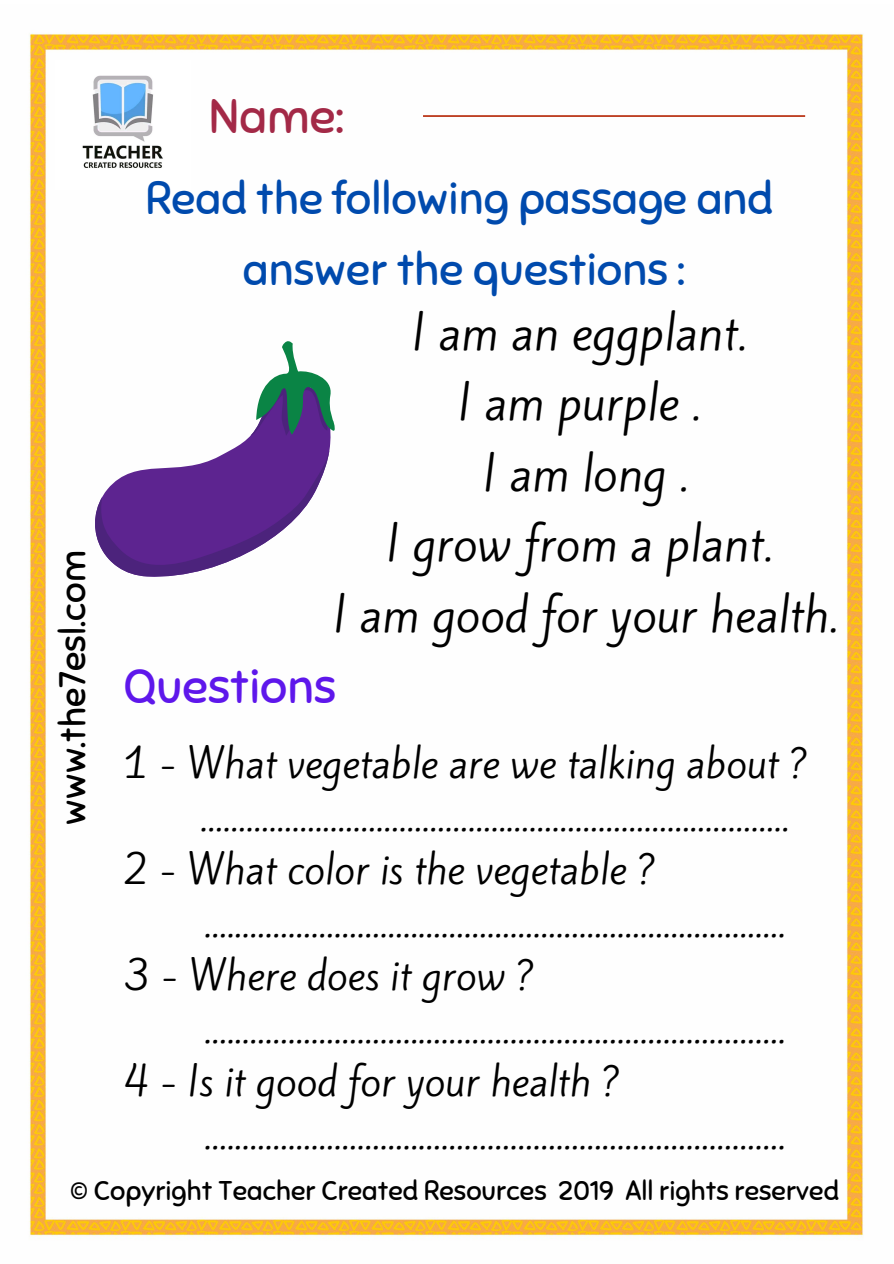
<style>
.page{position:relative;width:894px;height:1264px;background:#fff}
.page>*{position:absolute;margin:0;border:0;box-sizing:border-box;transform-origin:0 0}
.t1{font:48.45px "Sniglet";color:#a32947}
.t2{font:48px "Sniglet";color:#5e17eb}
.t3{font:45px/70.9px "Sniglet";color:#004aad;text-align:center}
.t4{font:44.85px/70.3px "Kite One";color:#000;text-align:center}
.t5{font:37.8px "Kite One";color:#000}
.t6{font:36.45px "Sniglet";color:#000}
.t7{font:27px "Sniglet";color:#000}
</style>
<div class="page">
<img style="left:29px;top:32px;width:835px;height:1205px">
<svg style="left:423px;top:115px;width:381px;height:2px"></svg>
<img style="left:55px;top:60px;width:136px;height:130px">
<svg style="left:95px;top:341px;width:239px;height:235px"></svg>
<p class="t6" style="left:51px;top:824px;width:276px;rotate:-90deg">www.the7esl.com</p>
<p class="t1" style="left:209px;top:86px;width:136px">Name:</p>
<p class="t3" style="left:145px;top:164px;width:628px">Read the following passage and answer the questions :</p>
<p class="t4" style="left:333px;top:298px;width:505px">I am an eggplant.<br>I am purple .<br>I am long .<br>I grow from a plant.<br>I am good for your health.</p>
<p class="t2" style="left:123px;top:657px;width:214px">Questions</p>
<p class="t5" style="left:123px;top:736px;width:686px">1 - What vegetable are we talking about ?</p>
<p class="t5" style="left:200px;top:789px;width:590px">.............................................................................</p>
<p class="t5" style="left:123px;top:842px;width:534px">2 - What color is the vegetable ?</p>
<p class="t5" style="left:204px;top:895px;width:583px">............................................................................</p>
<p class="t5" style="left:125px;top:948px;width:411px">3 - Where does it grow ?</p>
<p class="t5" style="left:204px;top:1001px;width:583px">............................................................................</p>
<p class="t5" style="left:124px;top:1054px;width:498px">4 - Is it good for your health ?</p>
<p class="t5" style="left:204px;top:1107px;width:583px">............................................................................</p>
<p class="t7" style="left:70px;top:1174px;width:770px">© Copyright Teacher Created Resources 2019 All rights reserved</p>
</div>
